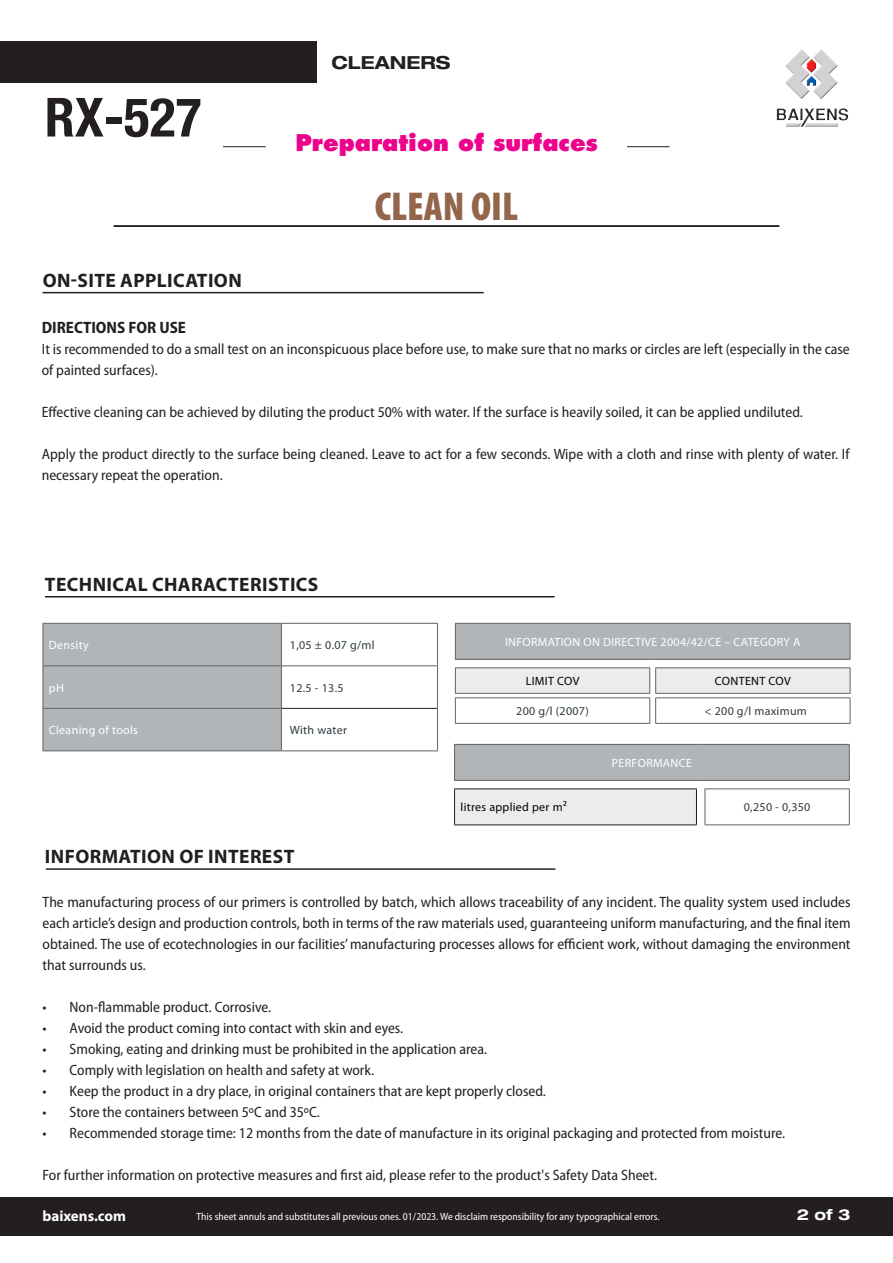
<style>
.page{position:relative;width:893px;height:1263px;background:#fff}
.page>*{position:absolute;margin:0;border:0;box-sizing:border-box;transform-origin:0 0}
.t1{font:700 condensed 54px "Helvetica Neue";color:#231f20}
.t2{font:900 condensed 40.5px "Myriad Pro";color:#93664b}
.t3{font:800 22.5px "Futura";color:#ed028c}
.t4{font:700 19.5px "Myriad Pro";letter-spacing:.02em;color:#231f20}
.t5{font:700 expanded 18px "Helvetica Neue";color:#231f20}
.t6{font:700 semi-condensed 16.5px "Myriad Pro";color:#231f20}
.t7{font:semi-condensed 15px/21px "Myriad Pro";color:#231f20}
.t8{font:700 15px "Myriad Pro";color:#fff}
.t9{font:700 expanded 15px "Helvetica Neue";color:#fff}
.t10{font:12px "Myriad Pro";letter-spacing:.025em;color:#fff}
.t11{font:12px "Myriad Pro";letter-spacing:.025em;color:#2f3b41}
.t12{font:12px "Myriad Pro";letter-spacing:.025em;color:#000008}
.t13{font:semi-condensed 10.5px "Myriad Pro";color:#fff}
</style>
<div class="page">
<div style="left:0;top:42px;width:316px;height:41px;background:#231f20"></div>
<img style="left:776px;top:49px;width:73px;height:78px">
<hr style="left:114px;top:225px;width:665px;height:2px;background:#231f20">
<hr style="left:223px;top:146px;width:43px;height:1px;background:#231f20">
<hr style="left:627px;top:146px;width:43px;height:1px;background:#231f20">
<div style="left:0;top:1196px;width:893px;height:39px;background:#231f20"></div>
<hr style="left:46px;top:868px;width:509px;height:2px;background:#231f20">
<div style="left:455px;top:744px;width:394px;height:36px;background:#b1b5b8"></div>
<div style="left:455px;top:789px;width:241px;height:36px;background:#ebeceb"></div>
<hr style="left:454px;top:744px;width:242px;height:1px;background:#636366">
<hr style="left:454px;top:745px;width:1px;height:35px;background:#636366">
<hr style="left:705px;top:744px;width:145px;height:1px;background:#636366">
<hr style="left:849px;top:745px;width:1px;height:35px;background:#636366">
<hr style="left:454px;top:780px;width:242px;height:1px;background:#636366">
<hr style="left:705px;top:780px;width:145px;height:1px;background:#636366">
<hr style="left:705px;top:788px;width:145px;height:1px;background:#636366">
<hr style="left:705px;top:789px;width:1px;height:35px;background:#636366">
<hr style="left:849px;top:789px;width:1px;height:35px;background:#636366">
<hr style="left:705px;top:824px;width:145px;height:1px;background:#636366">
<hr style="left:454px;top:788px;width:243px;height:1px;background:#231f20">
<hr style="left:454px;top:789px;width:1px;height:35px;background:#231f20">
<hr style="left:696px;top:789px;width:1px;height:35px;background:#231f20">
<hr style="left:454px;top:824px;width:243px;height:1px;background:#231f20">
<hr style="left:43px;top:292px;width:441px;height:1px;background:#231f20">
<div style="left:44px;top:624px;width:237px;height:126px;background:#b1b5b8"></div>
<hr style="left:281px;top:623px;width:157px;height:1px;background:#636366">
<hr style="left:437px;top:624px;width:1px;height:41px;background:#636366">
<hr style="left:281px;top:665px;width:157px;height:1px;background:#636366">
<hr style="left:437px;top:666px;width:1px;height:42px;background:#636366">
<hr style="left:437px;top:708px;width:1px;height:42px;background:#636366">
<hr style="left:281px;top:750px;width:157px;height:1px;background:#636366">
<hr style="left:43px;top:623px;width:238px;height:1px;background:#636366">
<hr style="left:43px;top:624px;width:1px;height:41px;background:#636366">
<hr style="left:281px;top:624px;width:1px;height:41px;background:#636366">
<hr style="left:43px;top:665px;width:238px;height:1px;background:#636366">
<hr style="left:43px;top:666px;width:1px;height:42px;background:#636366">
<hr style="left:281px;top:666px;width:1px;height:42px;background:#636366">
<hr style="left:43px;top:708px;width:239px;height:1px;background:#636366">
<hr style="left:43px;top:709px;width:1px;height:41px;background:#636366">
<hr style="left:281px;top:709px;width:1px;height:41px;background:#636366">
<hr style="left:43px;top:750px;width:238px;height:1px;background:#636366">
<hr style="left:282px;top:708px;width:155px;height:1px;background:#231f20">
<div style="left:455px;top:623px;width:395px;height:36px;background:#b1b5b8"></div>
<hr style="left:455px;top:623px;width:195px;height:1px;background:#636366">
<hr style="left:455px;top:624px;width:1px;height:35px;background:#636366">
<hr style="left:656px;top:623px;width:194px;height:1px;background:#636366">
<hr style="left:850px;top:624px;width:1px;height:35px;background:#636366">
<hr style="left:455px;top:659px;width:195px;height:1px;background:#636366">
<hr style="left:656px;top:659px;width:194px;height:1px;background:#636366">
<hr style="left:455px;top:667px;width:195px;height:1px;background:#636366">
<hr style="left:655px;top:667px;width:195px;height:1px;background:#636366">
<svg style="left:455px;top:668px;width:396px;height:55px"></svg>
<hr style="left:455px;top:723px;width:195px;height:1px;background:#636366">
<hr style="left:655px;top:723px;width:195px;height:1px;background:#636366">
<hr style="left:45px;top:596px;width:510px;height:1px;background:#231f20">
<h1 class="t1" style="left:45px;top:85px;width:158px">RX-527</h1>
<h3 class="t4" style="left:43px;top:267px;width:201px">ON-SITE APPLICATION</h3>
<p class="t5" style="left:331px;top:51px;width:121px">CLEANERS</p>
<h3 class="t3" style="left:296px;top:128px;width:304px">Preparation of surfaces</h3>
<h2 class="t2" style="left:375px;top:184px;width:145px">CLEAN OIL</h2>
<p class="t6" style="left:42px;top:318px;width:146px">DIRECTIONS FOR USE</p>
<p class="t7" style="left:42px;top:339px;width:810px">It is recommended to do a small test on an inconspicuous place before use, to make sure that no marks or circles are left (especially in the case of painted surfaces).</p>
<p class="t7" style="left:42px;top:402px;width:763px">Effective cleaning can be achieved by diluting the product 50% with water. If the surface is heavily soiled, it can be applied undiluted.</p>
<p class="t7" style="left:42px;top:444px;width:809px">Apply the product directly to the surface being cleaned. Leave to act for a few seconds. Wipe with a cloth and rinse with plenty of water. If necessary repeat the operation.</p>
<h3 class="t4" style="left:45px;top:572px;width:275px">TECHNICAL CHARACTERISTICS</h3>
<p class="t10" style="left:49px;top:638px;width:41px">Density</p>
<p class="t11" style="left:290px;top:638px;width:86px">1,05 ± 0.07 g/ml</p>
<p class="t10" style="left:49px;top:680px;width:16px">pH</p>
<p class="t11" style="left:290px;top:680px;width:55px">12.5 - 13.5</p>
<p class="t10" style="left:49px;top:723px;width:91px">Cleaning of tools</p>
<p class="t11" style="left:290px;top:723px;width:58px">With water</p>
<p class="t10" style="left:505px;top:634px;width:297px">INFORMATION ON DIRECTIVE 2004/42/CE – CATEGORY A</p>
<p class="t12" style="left:526px;top:674px;width:55px">LIMIT COV</p>
<p class="t12" style="left:715px;top:674px;width:77px">CONTENT COV</p>
<p class="t11" style="left:516px;top:704px;width:74px">200 g/l (2007)</p>
<p class="t11" style="left:704px;top:704px;width:104px">&lt; 200 g/l maximum</p>
<p class="t10" style="left:612px;top:755px;width:81px">PERFORMANCE</p>
<p class="t12" style="left:461px;top:800px;width:108px">litres applied per m2</p>
<p class="t11" style="left:744px;top:800px;width:68px">0,250 - 0,350</p>
<h3 class="t4" style="left:45px;top:844px;width:251px">INFORMATION OF INTEREST</h3>
<p class="t7" style="left:43px;top:891px;width:809px;text-align:justify">The manufacturing process of our primers is controlled by batch, which allows traceability of any incident. The quality system used includes each article’s design and production controls, both in terms of the raw materials used, guaranteeing uniform manufacturing, and the final item obtained. The use of ecotechnologies in our facilities’ manufacturing processes allows for efficient work, without damaging the environment that surrounds us.</p>
<p class="t7" style="left:43px;top:996px;width:230px">• Non-flammable product. Corrosive.</p>
<p class="t7" style="left:43px;top:1017px;width:362px">• Avoid the product coming into contact with skin and eyes.</p>
<p class="t7" style="left:43px;top:1038px;width:446px">• Smoking, eating and drinking must be prohibited in the application area.</p>
<p class="t7" style="left:43px;top:1059px;width:333px">• Comply with legislation on health and safety at work.</p>
<p class="t7" style="left:43px;top:1080px;width:505px">• Keep the product in a dry place, in original containers that are kept properly closed.</p>
<p class="t7" style="left:43px;top:1101px;width:279px">• Store the containers between 5ºC and 35ºC.</p>
<p class="t7" style="left:43px;top:1122px;width:744px">• Recommended storage time: 12 months from the date of manufacture in its original packaging and protected from moisture.</p>
<p class="t7" style="left:43px;top:1164px;width:616px">For further information on protective measures and first aid, please refer to the product's Safety Data Sheet.</p>
<p class="t8" style="left:43px;top:1206px;width:85px">baixens.com</p>
<p class="t9" style="left:797px;top:1206px;width:55px">2 of 3</p>
<p class="t13" style="left:196px;top:1211px;width:465px">This sheet annuls and substitutes all previous ones. 01/2023. We disclaim responsibility for any typographical errors.</p>
</div>
